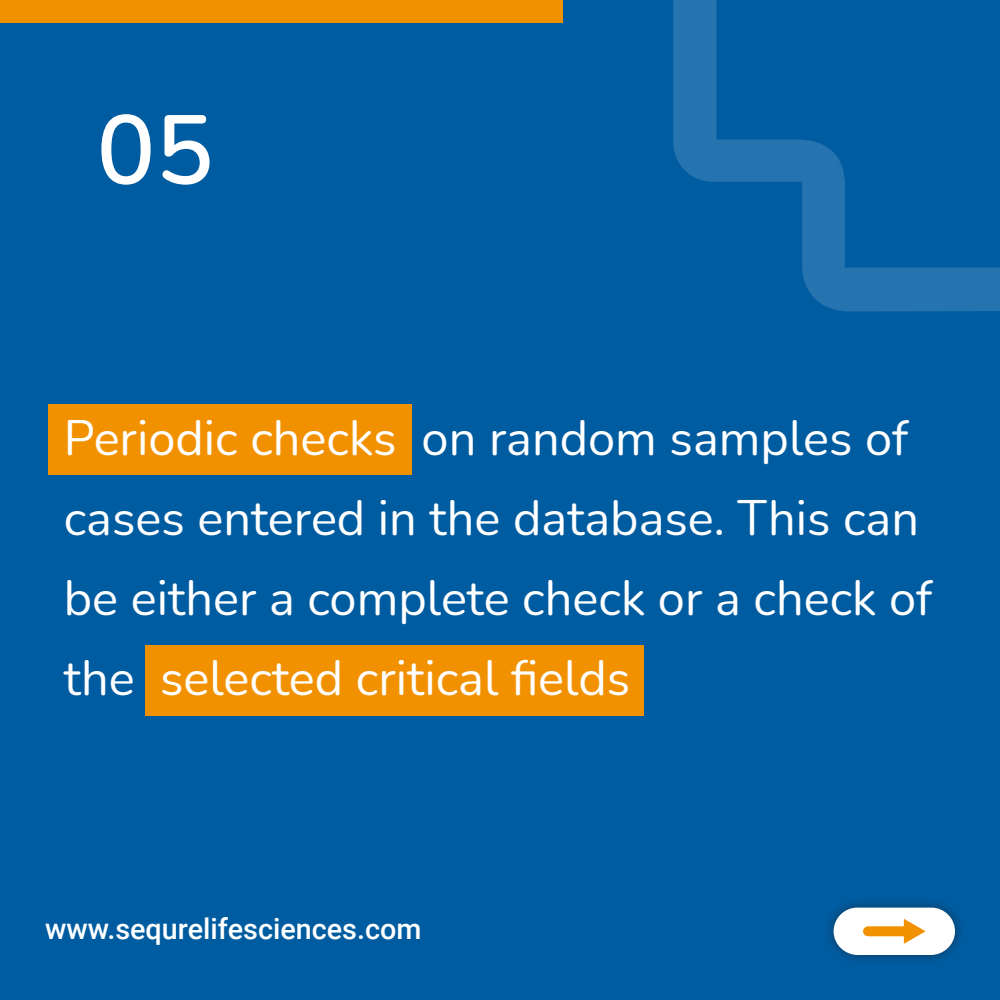
<style>
.page{position:relative;width:1000px;height:1000px;background:#005ca1}
.page>*{position:absolute;margin:0;border:0;box-sizing:border-box;transform-origin:0 0}
.t1{font:600 97.5px "Nunito";color:#fff}
.t2{font:48.75px/80px "Nunito";color:#fff}
.t3{font:500 28.75px "Roboto";color:#fff}
</style>
<div class="page">
<img style="left:673px;top:0;width:327px;height:312px">
<div style="left:823px;top:897px;width:142px;height:69px;background:#231f20;opacity:.39"></div>
<svg style="left:833px;top:908px;width:122px;height:47px;background:#e7e2d7"></svg>
<div style="left:0;top:0;width:562px;height:22px;background:#f29100"></div>
<div style="left:145px;top:645px;width:498px;height:71px;background:#f29100"></div>
<div style="left:49px;top:404px;width:363px;height:71px;background:#f29100"></div>
<p class="t1" style="left:97px;top:81px;width:119px">05</p>
<p class="t2" style="left:64px;top:396px;width:870px">Periodic checks on random samples of cases entered in the database. This can be either a complete check or a check of the selected critical fields</p>
<p class="t3" style="left:45px;top:909px;width:378px">www.sequrelifesciences.com</p>
</div>
